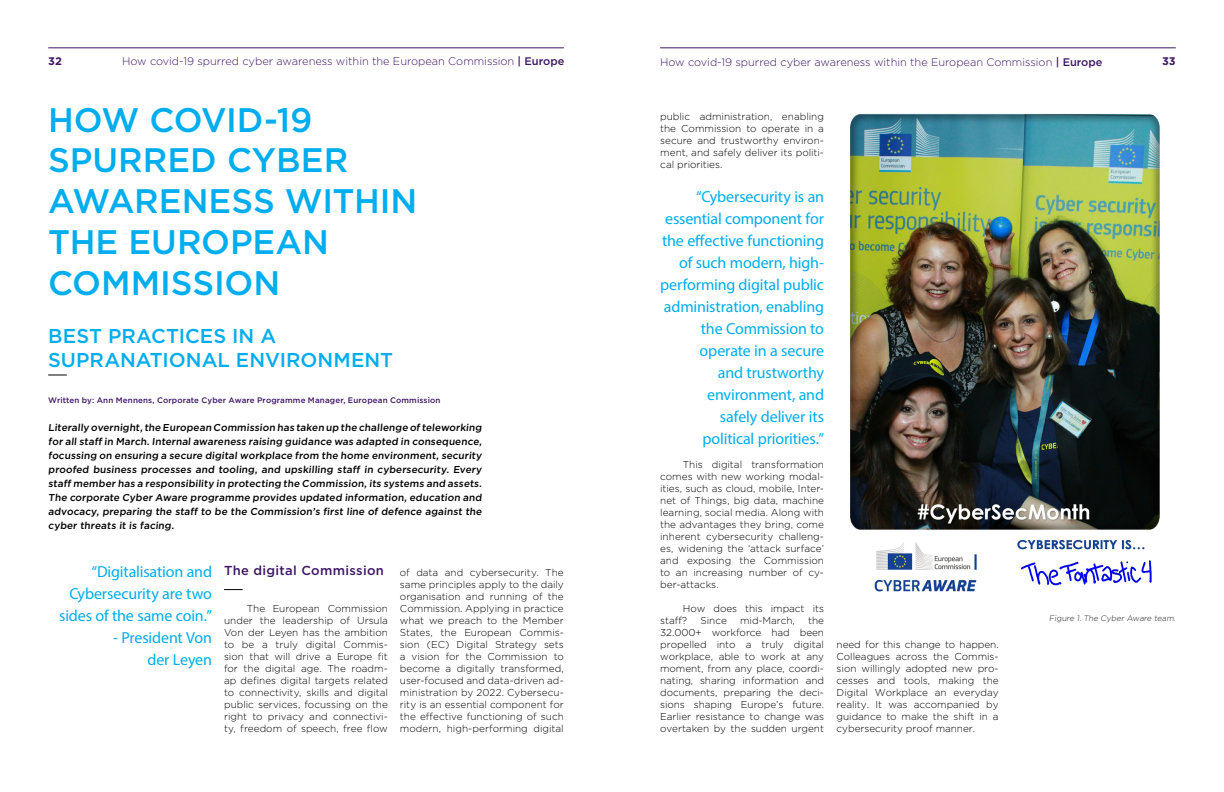
<style>
.page{position:relative;width:1224px;height:792px;background:#fff}
.page>*{position:absolute;margin:0;border:0;box-sizing:border-box;transform-origin:0 0}
.Titel{font:500 34px/40.8px "Gotham";letter-spacing:-.005em;color:#00adee}
.Titel-2{font:500 20px/24px "Gotham";color:#00adee}
.t1{font:16px/22px "Myriad Pro";letter-spacing:-.01em;color:#00adee;text-align:right}
.Kop__platte_tekst{font:500 13px "Gotham";letter-spacing:.025em;color:#3e1664}
.bovenregel{font:300 11px "Gotham";color:#3e1664}
.t2{font:700 11px "Gotham";color:#3e1664}
.Platte_tekst{font:300 10px/12px "Gotham";letter-spacing:-.005em;color:#000;text-align:justify}
.Inleiding{font:500 10px/14px "Gotham";color:#000;text-align:justify}
.Subtekst__artikel{font:500 8px "Gotham";letter-spacing:.02em;color:#3e1664}
.Tekst_foto{font:300 8px "Gotham";color:#231f20}
.s1{font-weight:500}
</style>
<div class="page">
<svg style="left:48px;top:374px;width:19px;height:1px"></svg>
<hr style="left:48px;top:47px;width:516px;height:1px;background:#3e1664">
<svg style="left:224px;top:589px;width:19px;height:1px"></svg>
<hr style="left:660px;top:47px;width:516px;height:1px;background:#3e1664">
<img style="left:850px;top:113px;width:310px;height:479px">
<p class="bovenregel" style="left:122px;top:54px;width:444px">How covid-19 spurred cyber awareness within the European Commission <span class="s1">| Europe</span></p>
<p class="bovenregel" style="left:660px;top:55px;width:444px">How covid-19 spurred cyber awareness within the European Commission <span class="s1">| Europe</span></p>
<p class="t2" style="left:48px;top:54px;width:15px">32</p>
<p class="t2" style="left:1162px;top:54px;width:15px">33</p>
<p class="Titel" style="left:48px;top:99px;width:371px">HOW COVID-19<br>SPURRED CYBER<br>AWARENESS WITHIN<br>THE EUROPEAN<br>COMMISSION</p>
<p class="Titel-2" style="left:48px;top:324px;width:347px">BEST PRACTICES IN A<br>SUPRANATIONAL ENVIRONMENT</p>
<p class="Subtekst__artikel" style="left:48px;top:395px;width:394px">Written by: Ann Mennens, Corporate Cyber Aware Programme Manager, European Commission</p>
<p class="Inleiding" style="left:48px;top:421px;width:437px">Literally overnight, the European Commission has taken up the challenge of teleworking for all staff in March. Internal awareness raising guidance was adapted in consequence, focussing on ensuring a secure digital workplace from the home environment, security proofed business processes and tooling, and upskilling staff in cybersecurity. Every staff member has a responsibility in protecting the Commission, its systems and assets.<br>The corporate Cyber Aware programme provides updated information, education and advocacy, preparing the staff to be the Commission’s first line of defence against the cyber threats it is facing.</p>
<p class="t1" style="left:59px;top:561px;width:154px">“Digitalisation and<br>Cybersecurity are two sides of the same coin.”</p>
<p class="t1" style="left:113px;top:627px;width:100px">- President Von der Leyen</p>
<p class="Kop__platte_tekst" style="left:224px;top:561px;width:161px">The digital Commission</p>
<p class="Platte_tekst" style="left:224px;top:602px;width:165px;text-indent:23px">The European Commission under the leadership of Ursula Von der Leyen has the ambition to be a truly digital Commis&shy;sion that will drive a Europe fit for the digital age. The roadm&shy;ap defines digital targets related to connectivity, skills and digital public services, focussing on the right to privacy and connectivi&shy;ty, freedom of speech, free flow</p>
<p class="Platte_tekst" style="left:400px;top:566px;width:165px">of data and cybersecurity. The same principles apply to the daily organisation and running of the Commission. Applying in practice what we preach to the Member States, the European Commis&shy;sion (EC) Digital Strategy sets a vision for the Commission to become a digitally transformed, user-focused and data-driven ad&shy;ministration by 2022. Cybersecu&shy;rity is an essential component for the effective functioning of such modern, high-performing digital</p>
<p class="Platte_tekst" style="left:660px;top:110px;width:165px">public administration, enabling the Commission to operate in a secure and trustworthy environ&shy;ment, and safely deliver its politi&shy;cal priorities.</p>
<p class="t1" style="left:660px;top:186px;width:165px">“Cybersecurity is an essential component for the effective functioning of such modern, high&shy;performing digital public administration, enabling the Commission to operate in a secure<br>and trustworthy environment, and<br>safely deliver its<br>political priorities.”</p>
<p class="Platte_tekst" style="left:660px;top:458px;width:165px;text-indent:23px">This digital transformation comes with new working modal&shy;ities, such as cloud, mobile, Inter&shy;net of Things, big data, machine learning, social media. Along with the advantages they bring, come inherent cybersecurity challeng&shy;es, widening the ‘attack surface’ and exposing the Commission to an increasing number of cy&shy;ber-attacks.</p>
<p class="Platte_tekst" style="left:660px;top:602px;width:165px;text-indent:23px">How does this impact its staff?</p>
<p class="Platte_tekst" style="left:660px;top:614px;width:165px;text-indent:148px">the 32.000+ workforce had been propelled into a truly digital workplace, able to work at any moment, from any place, coordi&shy;nating, sharing information and documents, preparing the deci&shy;sions shaping Europe’s future.<br>Earlier resistance to change was overtaken by the sudden urgent</p>
<p class="Tekst_foto" style="left:1049px;top:613px;width:129px">Figure 1. The Cyber Aware team.</p>
<p class="Platte_tekst" style="left:701px;top:614px;width:28px">Since</p>
<p class="Platte_tekst" style="left:740px;top:614px;width:56px">mid-March,</p>
<p class="Platte_tekst" style="left:837px;top:638px;width:164px">need for this change to happen.<br>Colleagues across the Commis&shy;sion willingly adopted new pro&shy;cesses and tools, making the Digital Workplace an everyday reality. It was accompanied by guidance to make the shift in a cybersecurity proof manner.</p>
</div>
